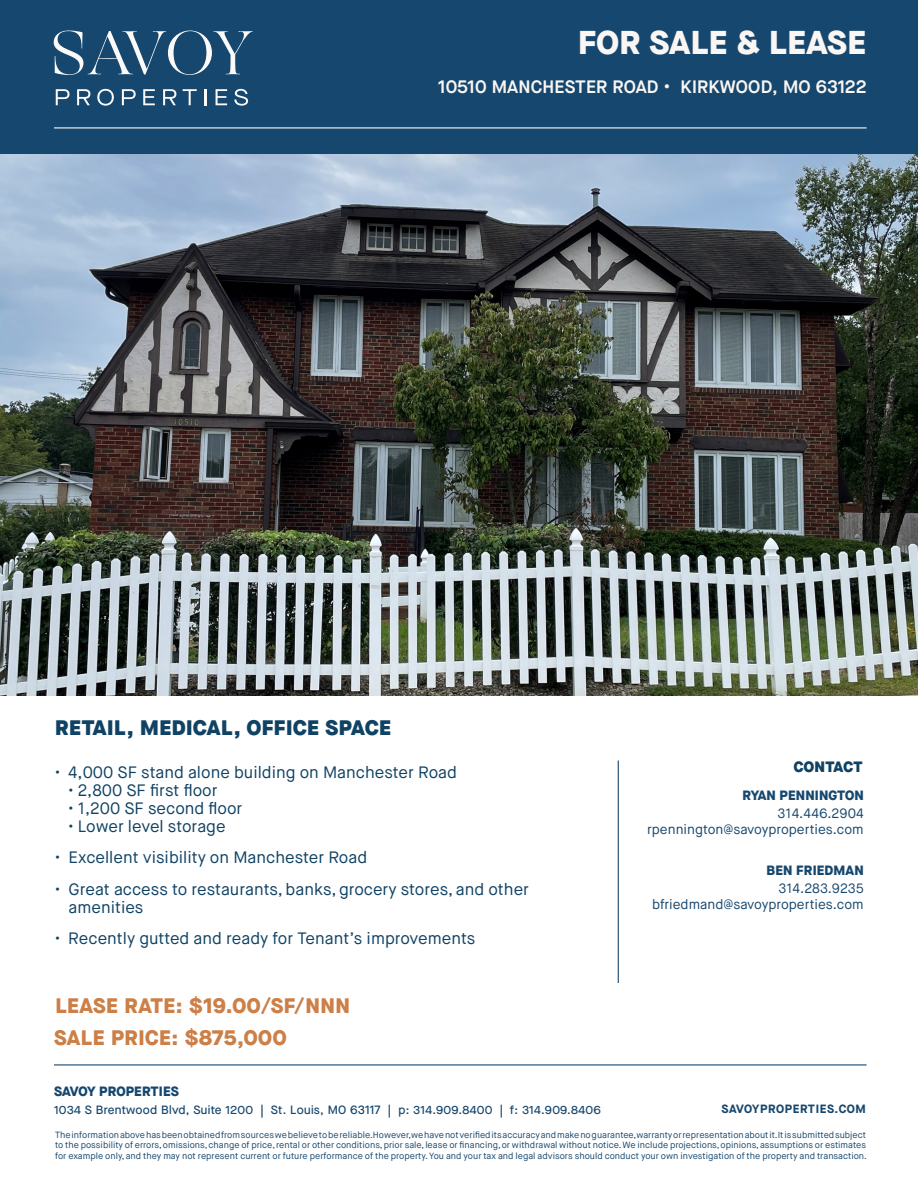
<style>
.page{position:relative;width:918px;height:1188px;background:#fff}
.page>*{position:absolute;margin:0;border:0;box-sizing:border-box;transform-origin:0 0}
.t1{font:800 33px "Maison Neue";letter-spacing:.01em;color:#f9f6f3}
.t2{font:800 21px "Maison Neue";letter-spacing:.025em;color:#cc7f46}
.t3{font:900 21px "Maison Neue";letter-spacing:.025em;color:#104264}
.t4{font:600 18px "Maison Neue";letter-spacing:.01em;color:#f9f6f3}
.t5{font:16.5px/18px "Maison Neue";color:#104264}
.t6{font:900 15px "Maison Neue";letter-spacing:.02em;color:#104264}
.t7{font:13.5px "Maison Neue";color:#16476e}
.t8{font:800 13.5px "Maison Neue";letter-spacing:.01em;color:#16476e}
.t9{font:500 12px "Maison Neue";letter-spacing:.025em;color:#16476e}
.t10{font:700 12px "Maison Neue";letter-spacing:.05em;color:#16476e}
.t11{font:9px/10.5px "Maison Neue";color:#16476e;text-align:justify}
.s1{font-weight:700}
</style>
<div class="page">
<div style="left:0;top:0;width:918px;height:155px;background:#16476e"></div>
<hr style="left:54px;top:1064px;width:813px;height:2px;background:#16476e">
<svg style="left:54px;top:31px;width:199px;height:44px"></svg>
<svg style="left:56px;top:89px;width:14px;height:16px"></svg>
<svg style="left:77px;top:89px;width:13px;height:16px"></svg>
<svg style="left:97px;top:89px;width:17px;height:17px"></svg>
<svg style="left:122px;top:89px;width:14px;height:16px"></svg>
<svg style="left:143px;top:89px;width:12px;height:16px"></svg>
<svg style="left:163px;top:89px;width:13px;height:16px"></svg>
<svg style="left:183px;top:89px;width:14px;height:16px"></svg>
<svg style="left:205px;top:89px;width:2px;height:16px"></svg>
<svg style="left:216px;top:89px;width:11px;height:16px"></svg>
<svg style="left:234px;top:89px;width:14px;height:17px"></svg>
<hr style="left:54px;top:127px;width:813px;height:1px;background:#f9f6f3">
<hr style="left:618px;top:761px;width:1px;height:222px;background:#16476e">
<img style="left:0;top:155px;width:918px;height:541px">
<p class="t1" style="left:578px;top:18px;width:289px">FOR SALE &amp; LEASE</p>
<p class="t4" style="left:438px;top:74px;width:430px">10510 MANCHESTER ROAD • KIRKWOOD, MO 63122</p>
<p class="t3" style="left:55px;top:712px;width:338px">RETAIL, MEDICAL, OFFICE SPACE</p>
<p class="t5" style="left:55px;top:763px;width:403px">• 4,000 SF stand alone building on Manchester Road</p>
<p class="t5" style="left:69px;top:781px;width:151px">• 2,800 SF first floor</p>
<p class="t5" style="left:69px;top:799px;width:175px">• 1,200 SF second floor</p>
<p class="t5" style="left:69px;top:817px;width:159px">• Lower level storage</p>
<p class="t5" style="left:55px;top:849px;width:314px">• Excellent visibility on Manchester Road</p>
<p class="t5" style="left:69px;top:880px;width:462px;text-indent:-14px">• Great access to restaurants, banks, grocery stores, and other amenities</p>
<p class="t5" style="left:55px;top:930px;width:422px">• Recently gutted and ready for Tenant’s improvements</p>
<p class="t2" style="left:55px;top:990px;width:296px">LEASE RATE: $19.00/SF/NNN</p>
<p class="t2" style="left:54px;top:1023px;width:234px">SALE PRICE: $875,000</p>
<p class="t8" style="left:54px;top:1081px;width:126px">SAVOY PROPERTIES</p>
<p class="t9" style="left:54px;top:1102px;width:548px">1034 S Brentwood Blvd, Suite 1200 <span class="s1">|</span> St. Louis, MO 63117 <span class="s1">|</span> p: 314.909.8400 <span class="s1">|</span> f: 314.909.8406</p>
<p class="t6" style="left:794px;top:755px;width:70px">CONTACT</p>
<p class="t8" style="left:742px;top:785px;width:123px">RYAN PENNINGTON</p>
<p class="t7" style="left:778px;top:805px;width:88px">314.446.2904</p>
<p class="t7" style="left:647px;top:821px;width:218px">rpennington@savoyproperties.com</p>
<p class="t8" style="left:767px;top:860px;width:99px">BEN FRIEDMAN</p>
<p class="t7" style="left:779px;top:880px;width:87px">314.283.9235</p>
<p class="t7" style="left:652px;top:896px;width:213px">bfriedmand@savoyproperties.com</p>
<p class="t10" style="left:722px;top:1100px;width:146px">SAVOYPROPERTIES.COM</p>
<p class="t11" style="left:55px;top:1129px;width:813px">The information above has been obtained from sources we believe to be reliable. However, we have not verified its accuracy and make no guarantee, warranty or representation about it. It is submitted subject to the possibility of errors, omissions, change of price, rental or other conditions, prior sale, lease or financing, or withdrawal without notice. We include projections, opinions, assumptions or estimates for example only, and they may not represent current or future performance of the property. You and your tax and legal advisors should conduct your own investigation of the property and transaction.</p>
</div>
